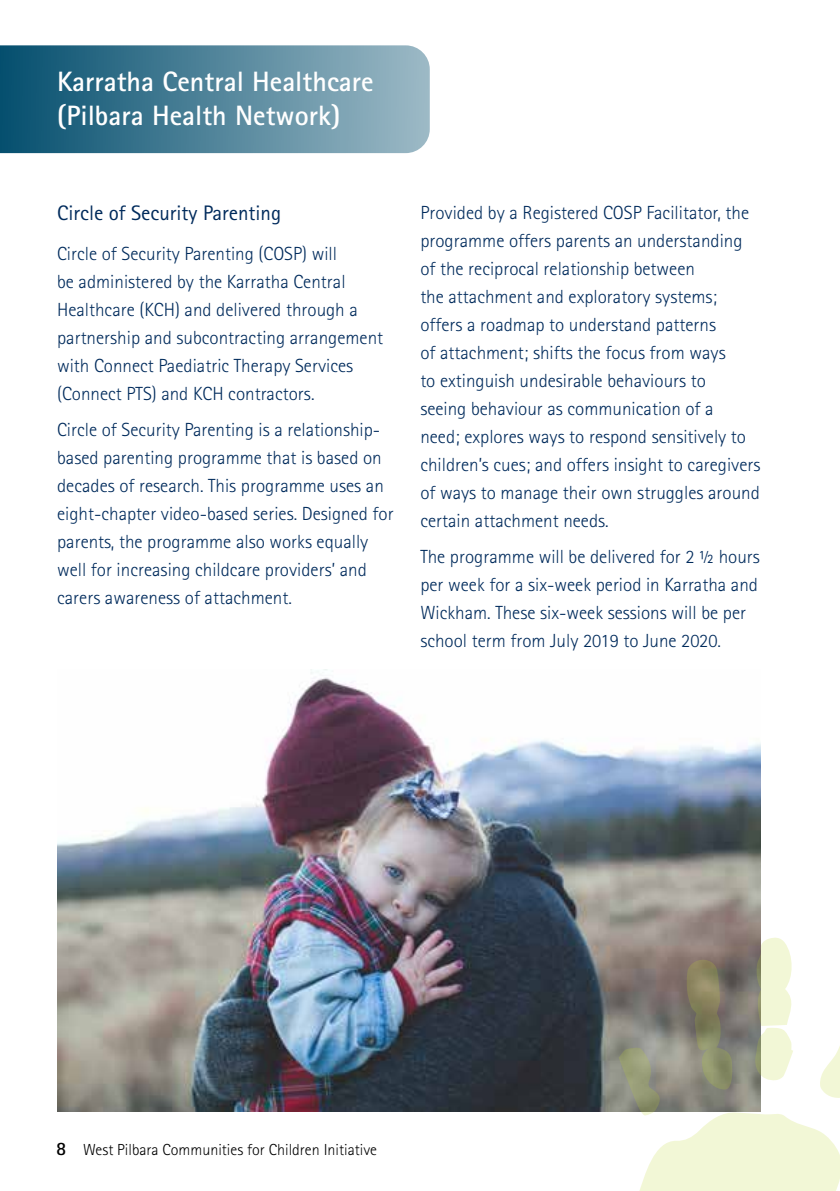
<style>
.page{position:relative;width:840px;height:1191px;background:#fff}
.page>*{position:absolute;margin:0;border:0;box-sizing:border-box;transform-origin:0 0}
.t1{font:700 28px/34px "Agfa Rotis Sans Serif";color:#fff}
.t2{font:21px "Agfa Rotis Sans Serif";color:#002b5c}
.t3{font:300 19px/28px "Agfa Rotis Sans Serif";color:#002b5c}
.t4{font:300 16px "Agfa Rotis Sans Serif";color:#000}
.s1{font-weight:700;font-size:19px}
</style>
<div class="page">
<svg style="left:0;top:45px;width:429px;height:108px;background:#508399"></svg>
<img style="left:57px;top:669px;width:703px;height:442px">
<svg style="left:616px;top:936px;width:223px;height:255px"></svg>
<h1 class="t1" style="left:57px;top:64px;width:318px">Karratha Central Healthcare (Pilbara Health Network)</h1>
<p class="t2" style="left:57px;top:201px;width:225px">Circle of Security Parenting</p>
<p class="t3" style="left:57px;top:239px;width:327px">Circle of Security Parenting (COSP) will<br>be administered by the Karratha Central Healthcare (KCH) and delivered through a partnership and subcontracting arrangement with Connect Paediatric Therapy Services (Connect PTS) and KCH contractors.</p>
<p class="t3" style="left:57px;top:416px;width:338px">Circle of Security Parenting is a relationship&shy;based parenting programme that is based on decades of research. This programme uses an eight-chapter video-based series. Designed for parents, the programme also works equally well for increasing childcare providers’ and carers awareness of attachment.</p>
<p class="t3" style="left:420px;top:198px;width:341px">Provided by a Registered COSP Facilitator, the programme offers parents an understanding of the reciprocal relationship between<br>the attachment and exploratory systems; offers a roadmap to understand patterns<br>of attachment; shifts the focus from ways<br>to extinguish undesirable behaviours to<br>seeing behaviour as communication of a<br>need; explores ways to respond sensitively to children’s cues; and offers insight to caregivers of ways to manage their own struggles around certain attachment needs.</p>
<p class="t3" style="left:420px;top:543px;width:341px">The programme will be delivered for 2 ½ hours per week for a six-week period in Karratha and Wickham. These six-week sessions will be per school term from July 2019 to June 2020.</p>
<p class="t4" style="left:56px;top:1140px;width:322px"><span class="s1">8</span> West Pilbara Communities for Children Initiative</p>
</div>
